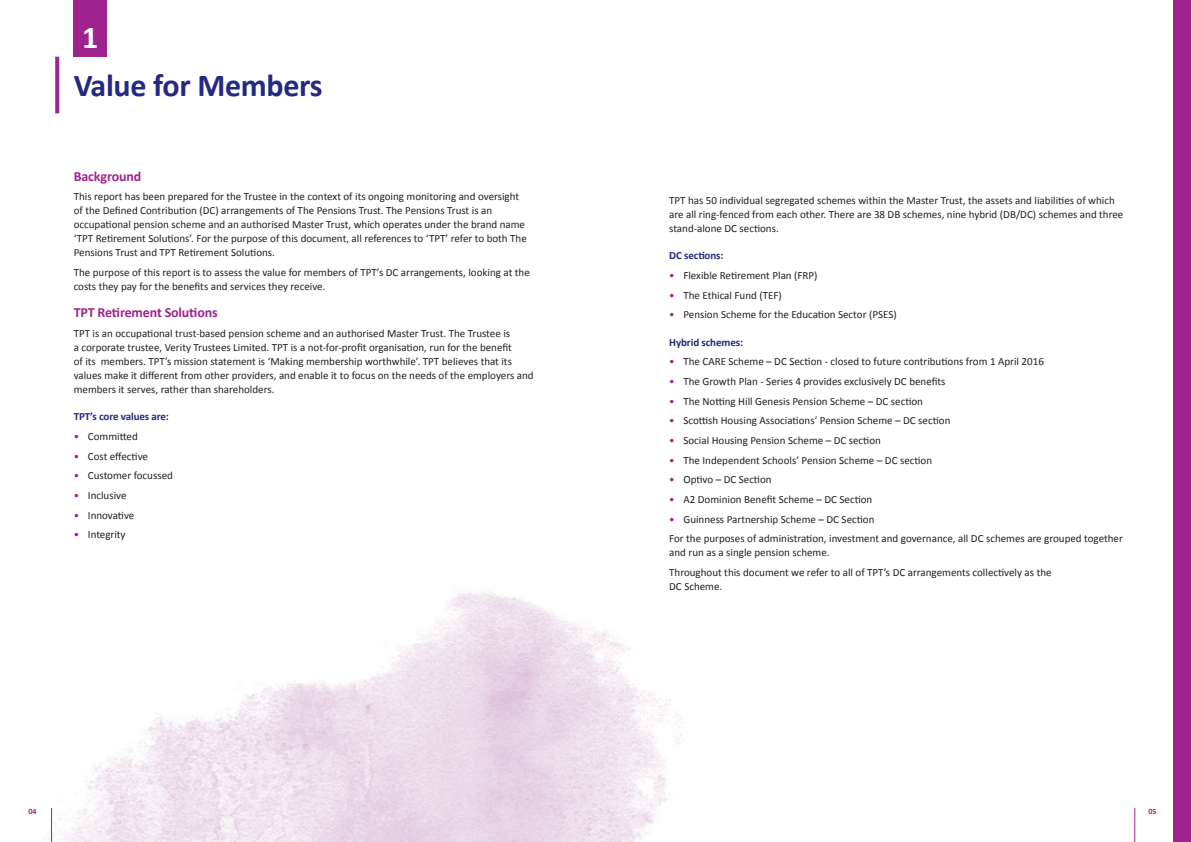
<style>
.page{position:relative;width:1191px;height:842px;background:#fff}
.page>*{position:absolute;margin:0;border:0;box-sizing:border-box;transform-origin:0 0}
.t1{font:700 32px "Calibri";letter-spacing:-.01em;color:#252982}
.t2{font:700 32px "Calibri";color:#fff}
.Fushia_Header{font:700 14px "Calibri";letter-spacing:-.01em;color:#9f238e}
.Body{font:11px/14px "Calibri";color:#231f20}
.Blue_Sub{font:700 11px "Calibri";letter-spacing:-.01em;color:#252982}
.t3{font:700 8px "Calibri";color:#9f238e}
.s1{color:#9f238e}
</style>
<div class="page">
<img style="left:43px;top:591px;width:639px;height:251px">
<div style="left:1174px;top:0;width:17px;height:842px;background:#9f238e"></div>
<svg style="left:55px;top:57px;width:4px;height:56px"></svg>
<hr style="left:1134px;top:808px;width:1px;height:34px;background:#9f238e">
<hr style="left:51px;top:808px;width:1px;height:34px;background:#9f238e">
<div style="left:74px;top:0;width:33px;height:57px;background:#9f238e"></div>
<p class="t2" style="left:82px;top:15px;width:18px">1</p>
<p class="t1" style="left:74px;top:63px;width:250px">Value for Members</p>
<p class="Fushia_Header" style="left:74px;top:166px;width:69px">Background</p>
<p class="Body" style="left:74px;top:189px;width:454px">This report has been prepared for the Trustee in the context of its ongoing monitoring and oversight of the Defined Contribution (DC) arrangements of The Pensions Trust. The Pensions Trust is an occupational pension scheme and an authorised Master Trust, which operates under the brand name ‘TPT Retirement Solutions’. For the purpose of this document, all references to ‘TPT’ refer to both The Pensions Trust and TPT Retirement Solutions.</p>
<p class="Body" style="left:74px;top:265px;width:457px">The purpose of this report is to assess the value for members of TPT’s DC arrangements, looking at the costs they pay for the benefits and services they receive.</p>
<p class="Fushia_Header" style="left:74px;top:303px;width:145px">TPT Retirement Solutions</p>
<p class="Body" style="left:74px;top:326px;width:461px">TPT is an occupational trust-based pension scheme and an authorised Master Trust. The Trustee is<br>a corporate trustee, Verity Trustees Limited. TPT is a not-for-profit organisation, run for the benefit<br>of its members. TPT’s mission statement is ‘Making membership worthwhile’. TPT believes that its values make it different from other providers, and enable it to focus on the needs of the employers and members it serves, rather than shareholders.</p>
<p class="Blue_Sub" style="left:74px;top:409px;width:97px">TPT’s core values are:</p>
<p class="Body" style="left:74px;top:429px;width:66px"><span class="s1">•</span> Committed</p>
<p class="Body" style="left:74px;top:449px;width:76px"><span class="s1">•</span> Cost effective</p>
<p class="Body" style="left:74px;top:468px;width:101px"><span class="s1">•</span> Customer focussed</p>
<p class="Body" style="left:74px;top:488px;width:54px"><span class="s1">•</span> Inclusive</p>
<p class="Body" style="left:74px;top:508px;width:62px"><span class="s1">•</span> Innovative</p>
<p class="Body" style="left:74px;top:527px;width:53px"><span class="s1">•</span> Integrity</p>
<p class="Body" style="left:669px;top:193px;width:456px">TPT has 50 individual segregated schemes within the Master Trust, the assets and liabilities of which are all ring-fenced from each other. There are 38 DB schemes, nine hybrid (DB/DC) schemes and three stand-alone DC sections.</p>
<p class="Blue_Sub" style="left:669px;top:248px;width:56px">DC sections:</p>
<p class="Body" style="left:669px;top:268px;width:150px"><span class="s1">•</span> Flexible Retirement Plan (FRP)</p>
<p class="Body" style="left:669px;top:288px;width:114px"><span class="s1">•</span> The Ethical Fund (TEF)</p>
<p class="Body" style="left:669px;top:307px;width:229px"><span class="s1">•</span> Pension Scheme for the Education Sector (PSES)</p>
<p class="Blue_Sub" style="left:669px;top:334px;width:75px">Hybrid schemes:</p>
<p class="Body" style="left:669px;top:354px;width:376px"><span class="s1">•</span> The CARE Scheme – DC Section - closed to future contributions from 1 April 2016</p>
<p class="Body" style="left:669px;top:374px;width:278px"><span class="s1">•</span> The Growth Plan - Series 4 provides exclusively DC benefits</p>
<p class="Body" style="left:669px;top:394px;width:255px"><span class="s1">•</span> The Notting Hill Genesis Pension Scheme – DC section</p>
<p class="Body" style="left:669px;top:413px;width:283px"><span class="s1">•</span> Scottish Housing Associations’ Pension Scheme – DC section</p>
<p class="Body" style="left:669px;top:433px;width:213px"><span class="s1">•</span> Social Housing Pension Scheme – DC section</p>
<p class="Body" style="left:669px;top:453px;width:264px"><span class="s1">•</span> The Independent Schools’ Pension Scheme – DC section</p>
<p class="Body" style="left:669px;top:472px;width:104px"><span class="s1">•</span> Optivo – DC Section</p>
<p class="Body" style="left:669px;top:492px;width:205px"><span class="s1">•</span> A2 Dominion Benefit Scheme – DC Section</p>
<p class="Body" style="left:669px;top:512px;width:207px"><span class="s1">•</span> Guinness Partnership Scheme – DC Section</p>
<p class="Body" style="left:669px;top:531px;width:455px">For the purposes of administration, investment and governance, all DC schemes are grouped together and run as a single pension scheme.</p>
<p class="Body" style="left:669px;top:565px;width:384px">Throughout this document we refer to all of TPT’s DC arrangements collectively as the<br>DC Scheme.</p>
<p class="t3" style="left:28px;top:806px;width:10px">04</p>
<p class="t3" style="left:1148px;top:806px;width:10px">05</p>
</div>
